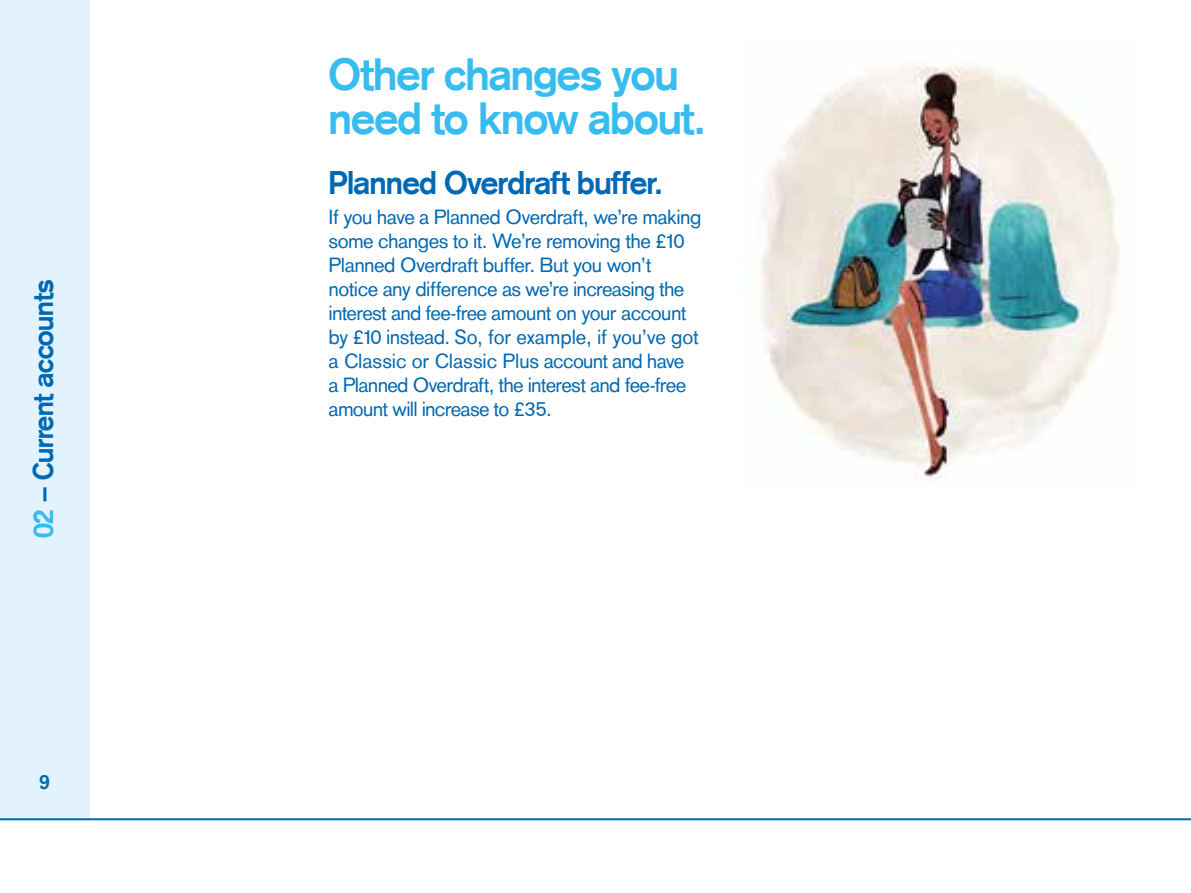
<style>
.page{position:relative;width:1191px;height:893px;background:#fff}
.page>*{position:absolute;margin:0;border:0;box-sizing:border-box;transform-origin:0 0}
.t1{font:700 44px/44px "Basic Commercialfor TSB";letter-spacing:-.005em;color:#36bcee}
.t2{font:700 32px "Basic Commercialfor TSB";color:#0069b3}
.t3{font:700 28px "Basic Commercialfor TSB";letter-spacing:-.005em;color:#0069b3}
.t4{font:20px/24px "Basic Commercialfor TSB";color:#0069b3}
.t5{font:700 20px "Basic Commercialfor TSB";color:#0069b3}
.s1{color:#36bcee}
</style>
<div class="page">
<div style="left:0;top:0;width:89px;height:819px;background:#e3f3fd"></div>
<hr style="left:0;top:818px;width:1191px;height:2px;background:#0069b3">
<img style="left:761px;top:66px;width:360px;height:416px">
<h3 class="t3" style="left:27px;top:538px;width:260px;rotate:-90deg"><span class="s1">02</span> – Current accounts</h3>
<p class="t5" style="left:40px;top:770px;width:12px">9</p>
<h1 class="t1" style="left:329px;top:52px;width:377px">Other changes you need to know about.</h1>
<h2 class="t2" style="left:329px;top:164px;width:335px">Planned Overdraft buffer.</h2>
<p class="t4" style="left:329px;top:205px;width:374px">If you have a Planned Overdraft, we’re making some changes to it. We’re removing the £10<br>Planned Overdraft buffer. But you won’t notice any difference as we’re increasing the interest and fee-free amount on your account by £10 instead. So, for example, if you’ve got a Classic or Classic Plus account and have<br>a Planned Overdraft, the interest and fee-free amount will increase to £35.</p>
</div>
